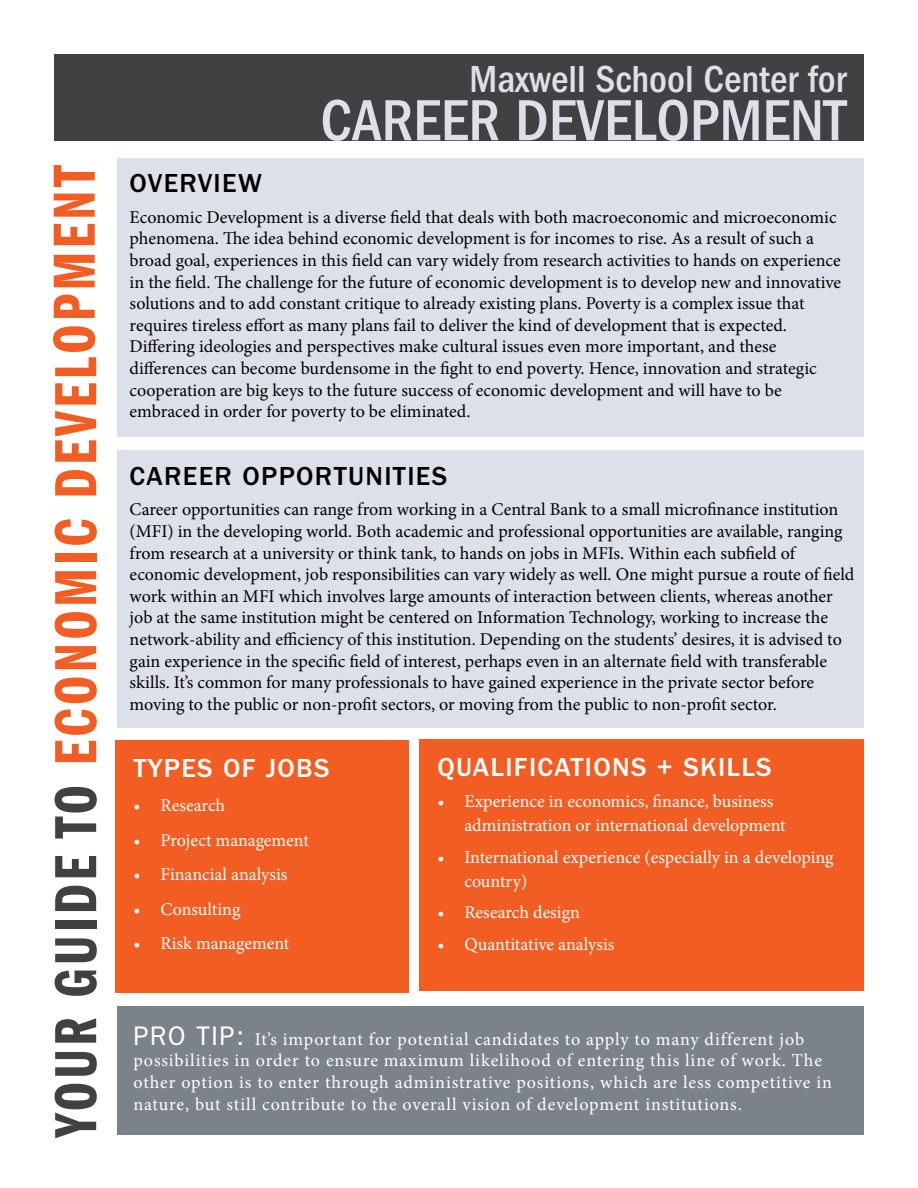
<style>
.page{position:relative;width:918px;height:1188px;background:#fff}
.page>*{position:absolute;margin:0;border:0;box-sizing:border-box;transform-origin:0 0}
.t1{font:61.5px "ITC Franklin Gothic Std Dm Cp";letter-spacing:.055em;color:#f15d22}
.t2{font:500 condensed 60px "ITC Franklin Gothic Std";color:#dce0e8}
.t3{font:500 condensed 39px "ITC Franklin Gothic Std";color:#dce0e8}
.t4{font:500 27px "ITC Franklin Gothic Std";letter-spacing:.05em;color:#fff}
.t5{font:500 27px "ITC Franklin Gothic Std";letter-spacing:.05em;color:#000}
.t6{font:18px/21.6px "Minion Pro";color:#000}
.t7{font:18px/21.6px "Minion Pro";letter-spacing:.03em;color:#fff}
.t8{font:18px/24px "Minion Pro";color:#fff}
.t9{font:18px "Minion Pro";letter-spacing:-.005em;color:#fff}
.s1{color:#414042}
.s2{font-family:"ITC Franklin Gothic Std";font-size:27px}
</style>
<div class="page">
<div style="left:54px;top:54px;width:810px;height:86px;background:#414042"></div>
<div style="left:117px;top:159px;width:747px;height:278px;background:#dce0e8"></div>
<div style="left:117px;top:450px;width:747px;height:278px;background:#dce0e8"></div>
<div style="left:116px;top:740px;width:293px;height:253px;background:#f15d22"></div>
<div style="left:419px;top:739px;width:445px;height:252px;background:#f15d22"></div>
<div style="left:117px;top:1006px;width:747px;height:129px;background:#7c828a"></div>
<h1 class="t1" style="left:42px;top:1138px;width:974px;rotate:-90deg"><span class="s1">YOUR GUIDE TO</span> ECONOMIC DEVELOPMENT</h1>
<h3 class="t3" style="left:469px;top:57px;width:378px">Maxwell School Center for</h3>
<h2 class="t2" style="left:320px;top:86px;width:528px">CAREER DEVELOPMENT</h2>
<h3 class="t5" style="left:130px;top:168px;width:134px">OVERVIEW</h3>
<p class="t6" style="left:130px;top:206px;width:713px">Economic Development is a diverse field that deals with both macroeconomic and microeconomic phenomena. The idea behind economic development is for incomes to rise. As a result of such a broad goal, experiences in this field can vary widely from research activities to hands on experience in the field. The challenge for the future of economic development is to develop new and innovative solutions and to add constant critique to already existing plans. Poverty is a complex issue that requires tireless effort as many plans fail to deliver the kind of development that is expected.<br>Differing ideologies and perspectives make cultural issues even more important, and these differences can become burdensome in the fight to end poverty. Hence, innovation and strategic cooperation are big keys to the future success of economic development and will have to be embraced in order for poverty to be eliminated.</p>
<h3 class="t5" style="left:130px;top:461px;width:319px">CAREER OPPORTUNITIES</h3>
<p class="t6" style="left:130px;top:499px;width:726px">Career opportunities can range from working in a Central Bank to a small microfinance institution (MFI) in the developing world. Both academic and professional opportunities are available, ranging from research at a university or think tank, to hands on jobs in MFIs. Within each subfield of economic development, job responsibilities can vary widely as well. One might pursue a route of field work within an MFI which involves large amounts of interaction between clients, whereas another job at the same institution might be centered on Information Technology, working to increase the network-ability and efficiency of this institution. Depending on the students’ desires, it is advised to gain experience in the specific field of interest, perhaps even in an alternate field with transferable skills. It’s common for many professionals to have gained experience in the private sector before moving to the public or non-profit sectors, or moving from the public to non-profit sector.</p>
<h3 class="t4" style="left:134px;top:753px;width:197px">TYPES OF JOBS</h3>
<p class="t8" style="left:134px;top:794px;width:93px">• Research</p>
<p class="t9" style="left:134px;top:828px;width:177px">• Project management</p>
<p class="t8" style="left:134px;top:863px;width:155px">• Financial analysis</p>
<p class="t9" style="left:134px;top:897px;width:108px">• Consulting</p>
<p class="t9" style="left:134px;top:931px;width:157px">• Risk management</p>
<h3 class="t4" style="left:437px;top:752px;width:336px">QUALIFICATIONS + SKILLS</h3>
<p class="t8" style="left:464px;top:790px;width:323px;text-indent:-27px">• Experience in economics, finance, business administration or international development</p>
<p class="t8" style="left:464px;top:845px;width:371px;text-indent:-27px">• International experience (especially in a developing country)</p>
<p class="t8" style="left:437px;top:901px;width:144px">• Research design</p>
<p class="t9" style="left:437px;top:932px;width:179px">• Quantitative analysis</p>
<p class="t7" style="left:133px;top:1028px;width:700px"><span class="s2">PRO TIP:</span> It’s important for potential candidates to apply to many different job possibilities in order to ensure maximum likelihood of entering this line of work. The other option is to enter through administrative positions, which are less competitive in nature, but still contribute to the overall vision of development institutions.</p>
</div>
